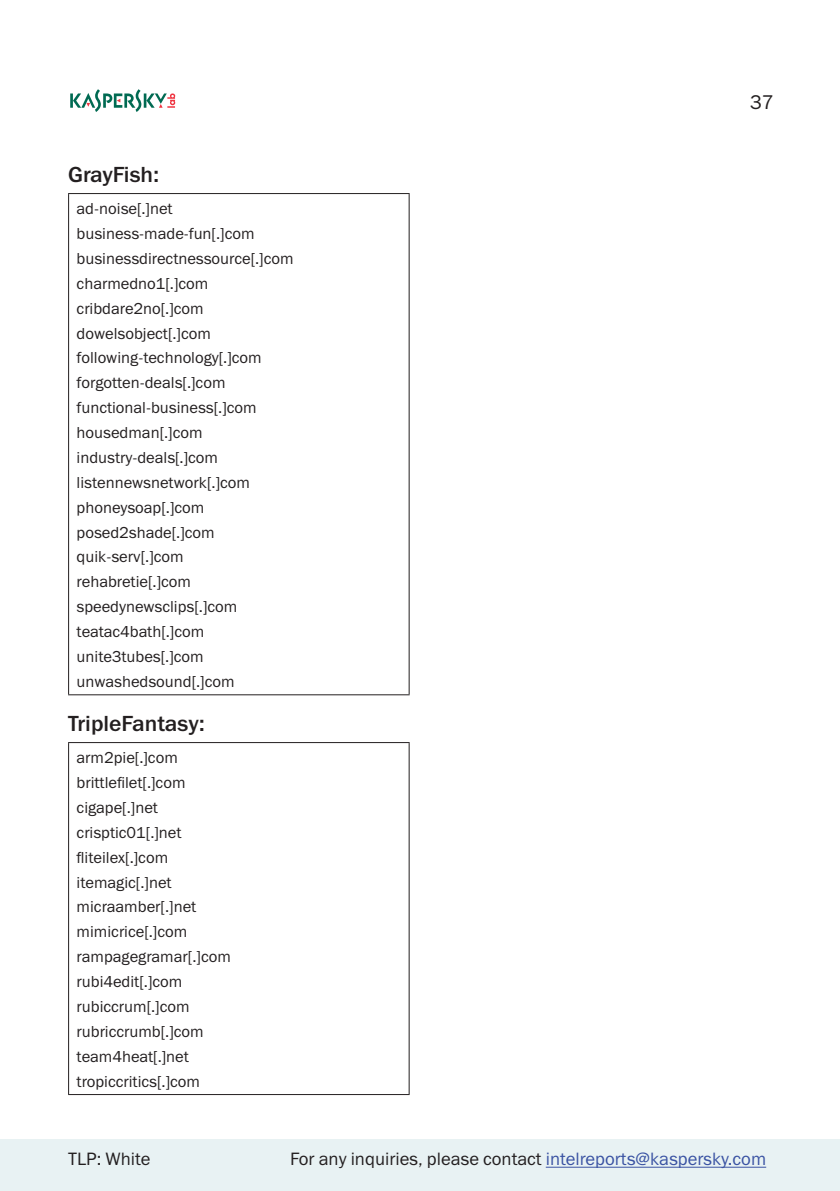
<style>
.page{position:relative;width:840px;height:1191px;background:#fff}
.page>*{position:absolute;margin:0;border:0;box-sizing:border-box;transform-origin:0 0}
.Header_3{font:500 22px "Lab Gothic";color:#231f20}
.t1{font:20px "Lab Gothic";color:#231f20}
.t2{font:18px "Lab Gothic";color:#231f20}
.Cell{font:16px "Lab Gothic";color:#231f20}
.s1{color:#3a53a3}
</style>
<div class="page">
<svg style="left:70px;top:89px;width:105px;height:23px"></svg>
<div style="left:0;top:1140px;width:839px;height:51px;background:#e8f2f3"></div>
<hr style="left:545px;top:1166px;width:220px;height:1px;background:#3a53a3">
<hr style="left:68px;top:193px;width:341px;height:1px;background:#231f20">
<hr style="left:68px;top:194px;width:1px;height:500px;background:#231f20">
<hr style="left:408px;top:194px;width:1px;height:500px;background:#231f20">
<hr style="left:68px;top:694px;width:341px;height:1px;background:#231f20">
<hr style="left:68px;top:742px;width:341px;height:1px;background:#231f20">
<hr style="left:68px;top:743px;width:1px;height:351px;background:#231f20">
<hr style="left:408px;top:743px;width:1px;height:351px;background:#231f20">
<hr style="left:68px;top:1094px;width:341px;height:1px;background:#231f20">
<p class="Header_3" style="left:68px;top:161px;width:93px">GrayFish:</p>
<p class="Cell" style="left:77px;top:199px;width:97px">ad-noise[.]net</p>
<p class="Cell" style="left:77px;top:224px;width:179px">business-made-fun[.]com</p>
<p class="Cell" style="left:77px;top:249px;width:218px">businessdirectnessource[.]com</p>
<p class="Cell" style="left:77px;top:273px;width:133px">charmedno1[.]com</p>
<p class="Cell" style="left:77px;top:298px;width:129px">cribdare2no[.]com</p>
<p class="Cell" style="left:77px;top:323px;width:136px">dowelsobject[.]com</p>
<p class="Cell" style="left:77px;top:348px;width:186px">following-technology[.]com</p>
<p class="Cell" style="left:77px;top:373px;width:150px">forgotten-deals[.]com</p>
<p class="Cell" style="left:77px;top:398px;width:181px">functional-business[.]com</p>
<p class="Cell" style="left:77px;top:423px;width:127px">housedman[.]com</p>
<p class="Cell" style="left:77px;top:448px;width:143px">industry-deals[.]com</p>
<p class="Cell" style="left:77px;top:472px;width:175px">listennewsnetwork[.]com</p>
<p class="Cell" style="left:77px;top:497px;width:129px">phoneysoap[.]com</p>
<p class="Cell" style="left:77px;top:522px;width:140px">posed2shade[.]com</p>
<p class="Cell" style="left:77px;top:547px;width:108px">quik-serv[.]com</p>
<p class="Cell" style="left:77px;top:572px;width:116px">rehabretie[.]com</p>
<p class="Cell" style="left:77px;top:597px;width:162px">speedynewsclips[.]com</p>
<p class="Cell" style="left:77px;top:622px;width:129px">teatac4bath[.]com</p>
<p class="Cell" style="left:77px;top:647px;width:129px">unite3tubes[.]com</p>
<p class="Cell" style="left:77px;top:671px;width:159px">unwashedsound[.]com</p>
<p class="Header_3" style="left:68px;top:710px;width:138px">TripleFantasy:</p>
<p class="Cell" style="left:77px;top:748px;width:103px">arm2pie[.]com</p>
<p class="Cell" style="left:77px;top:773px;width:110px">brittlefilet[.]com</p>
<p class="Cell" style="left:77px;top:797px;width:83px">cigape[.]net</p>
<p class="Cell" style="left:77px;top:822px;width:106px">crisptic01[.]net</p>
<p class="Cell" style="left:77px;top:847px;width:93px">fliteilex[.]com</p>
<p class="Cell" style="left:77px;top:872px;width:96px">itemagic[.]net</p>
<p class="Cell" style="left:77px;top:897px;width:121px">micraamber[.]net</p>
<p class="Cell" style="left:77px;top:922px;width:112px">mimicrice[.]com</p>
<p class="Cell" style="left:77px;top:947px;width:156px">rampagegramar[.]com</p>
<p class="Cell" style="left:77px;top:972px;width:107px">rubi4edit[.]com</p>
<p class="Cell" style="left:77px;top:996px;width:114px">rubiccrum[.]com</p>
<p class="Cell" style="left:77px;top:1021px;width:129px">rubriccrumb[.]com</p>
<p class="Cell" style="left:77px;top:1046px;width:114px">team4heat[.]net</p>
<p class="Cell" style="left:77px;top:1071px;width:125px">tropiccritics[.]com</p>
<p class="t1" style="left:749px;top:90px;width:25px">37</p>
<p class="t2" style="left:68px;top:1148px;width:84px">TLP: White</p>
<p class="t2" style="left:290px;top:1148px;width:477px">For any inquiries, please contact <span class="s1">intelreports@kaspersky.com</span></p>
</div>
